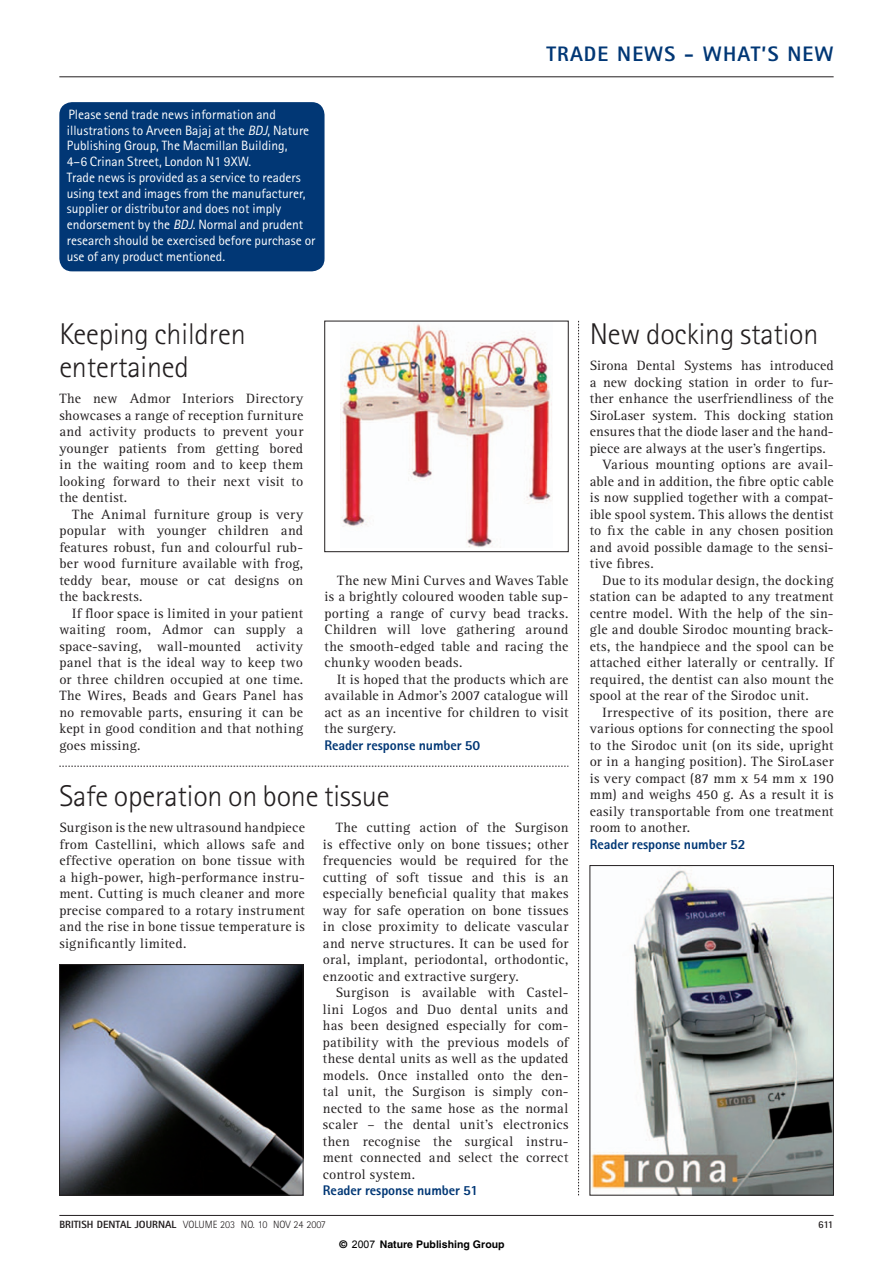
<style>
.page{position:relative;width:893px;height:1263px;background:#fff}
.page>*{position:absolute;margin:0;border:0;box-sizing:border-box;transform-origin:0 0}
.t1{font:300 30px/33px "Rotis Sans Serif";letter-spacing:-.005em;color:#231f20}
.t2{font:800 21px "Rotis Sans Serif";letter-spacing:.05em;color:#013775}
.t3{font:13.95px/16.5px "Rotis Serif";letter-spacing:.02em;color:#231f20;text-align:justify}
.t4{font:13.5px/15.8px "Rotis Sans Serif";color:#fff}
.t5{font:300 10.5px "Rotis Sans Serif";color:#231f20}
.t6{font:700 10.5px "Helvetica";color:#000}
.t7{font:700 10.5px "Rotis Sans Serif";color:#231f20}
.s1{font-style:italic}
.s2{font-family:"Rotis Sans Serif";font-weight:800;color:#013775}
.s3{font-weight:800}
.s4{font-family:"Arial";font-weight:400}
</style>
<div class="page">
<hr style="left:59px;top:77px;width:774px;height:1px;background:#231f20">
<hr style="left:59px;top:1215px;width:774px;height:1px;background:#231f20">
<svg style="left:578px;top:321px;width:1px;height:874px"></svg>
<svg style="left:59px;top:766px;width:509px;height:1px"></svg>
<div style="left:59px;top:102px;width:265px;height:169px;background:#013775;border-radius:13px"></div>
<img style="left:340px;top:324px;width:212px;height:224px">
<div style="left:324px;top:321px;width:244px;height:231px;border:1px solid #231f20"></div>
<img style="left:61px;top:966px;width:240px;height:227px">
<div style="left:59px;top:964px;width:244px;height:231px;border:1px solid #231f20"></div>
<img style="left:591px;top:867px;width:240px;height:326px">
<p class="t4" style="left:67px;top:108px;width:250px">Please send trade news information and illustrations to Arveen Bajaj at the <span class="s1">BDJ</span>, Nature Publishing Group, The Macmillan Building,<br>4–6 Crinan Street, London N1 9XW.<br>Trade news is provided as a service to readers using text and images from the manufacturer, supplier or distributor and does not imply endorsement by the <span class="s1">BDJ</span>. Normal and prudent research should be exercised before purchase or use of any product mentioned.</p>
<h3 class="t2" style="left:546px;top:47px;width:288px">TRADE NEWS - WHAT’S NEW</h3>
<h2 class="t1" style="left:59px;top:320px;width:188px">Keeping children entertained</h2>
<p class="t3" style="left:59px;top:392px;width:245px">The new Admor Interiors Directory showcases a range of reception furniture and activity products to prevent your younger patients from getting bored in the waiting room and to keep them looking forward to their next visit to the dentist.</p>
<p class="t3" style="left:59px;top:507px;width:245px;text-indent:13px">The Animal furniture group is very popular with younger children and features robust, fun and colourful rub&shy;ber wood furniture available with frog, teddy bear, mouse or cat designs on the backrests.</p>
<p class="t3" style="left:59px;top:606px;width:245px;text-indent:13px">If floor space is limited in your patient waiting room, Admor can supply a space-saving, wall-mounted activity panel that is the ideal way to keep two or three children occupied at one time.<br>The Wires, Beads and Gears Panel has no removable parts, ensuring it can be kept in good condition and that nothing goes missing.</p>
<p class="t3" style="left:324px;top:573px;width:245px;text-indent:13px">The new Mini Curves and Waves Table is a brightly coloured wooden table sup&shy;porting a range of curvy bead tracks.<br>Children will love gathering around the smooth-edged table and racing the chunky wooden beads.</p>
<p class="t3" style="left:324px;top:672px;width:245px;text-align:left;text-indent:13px">It is hoped that the products which are available in Admor's 2007 catalogue will act as an incentive for children to visit the surgery.<br><span class="s2">Reader response number 50</span></p>
<h2 class="t1" style="left:59px;top:782px;width:331px">Safe operation on bone tissue</h2>
<p class="t3" style="left:59px;top:821px;width:247px">Surgison is the new ultrasound handpiece from Castellini, which allows safe and effective operation on bone tissue with a high-power, high-performance instru&shy;ment. Cutting is much cleaner and more precise compared to a rotary instrument and the rise in bone tissue temperature is significantly limited.</p>
<p class="t3" style="left:323px;top:821px;width:247px;text-indent:13px">The cutting action of the Surgison is effective only on bone tissues; other frequencies would be required for the cutting of soft tissue and this is an especially beneficial quality that makes way for safe operation on bone tissues in close proximity to delicate vascular and nerve structures. It can be used for oral, implant, periodontal, orthodontic, enzootic and extractive surgery.</p>
<p class="t3" style="left:323px;top:986px;width:247px;text-align:left;text-indent:13px">Surgison is available with Castel&shy;lini Logos and Duo dental units and has been designed especially for com&shy;patibility with the previous models of these dental units as well as the updated models. Once installed onto the den&shy;tal unit, the Surgison is simply con&shy;nected to the same hose as the normal scaler – the dental unit’s electronics then recognise the surgical instru&shy;ment connected and select the correct control system.<br><span class="s2">Reader response number 51</span></p>
<h2 class="t1" style="left:589px;top:320px;width:230px">New docking station</h2>
<p class="t3" style="left:589px;top:359px;width:245px">Sirona Dental Systems has introduced a new docking station in order to fur&shy;ther enhance the userfriendliness of the SiroLaser system. This docking station ensures that the diode laser and the hand&shy;piece are always at the user’s fingertips.</p>
<p class="t3" style="left:589px;top:458px;width:245px;text-indent:13px">Various mounting options are avail&shy;able and in addition, the fibre optic cable is now supplied together with a compat&shy;ible spool system. This allows the dentist to fix the cable in any chosen position and avoid possible damage to the sensi&shy;tive fibres.</p>
<p class="t3" style="left:589px;top:573px;width:245px;text-indent:13px">Due to its modular design, the docking station can be adapted to any treatment centre model. With the help of the sin&shy;gle and double Sirodoc mounting brack&shy;ets, the handpiece and the spool can be attached either laterally or centrally. If required, the dentist can also mount the spool at the rear of the Sirodoc unit.</p>
<p class="t3" style="left:589px;top:705px;width:245px;text-align:left;text-indent:13px">Irrespective of its position, there are various options for connecting the spool to the Sirodoc unit (on its side, upright or in a hanging position). The SiroLaser is very compact (87 mm x 54 mm x 190 mm) and weighs 450 g. As a result it is easily transportable from one treatment room to another.<br><span class="s2">Reader response number 52</span></p>
<p class="t5" style="left:59px;top:1221px;width:268px"><span class="s3">BRITISH DENTAL JOURNAL</span> VOLUME 203 NO. 10 NOV 24 2007</p>
<p class="t7" style="left:818px;top:1221px;width:17px">611</p>
<p class="t6" style="left:339px;top:1238px;width:166px">© <span class="s4">2007</span> Nature Publishing Group</p>
</div>
